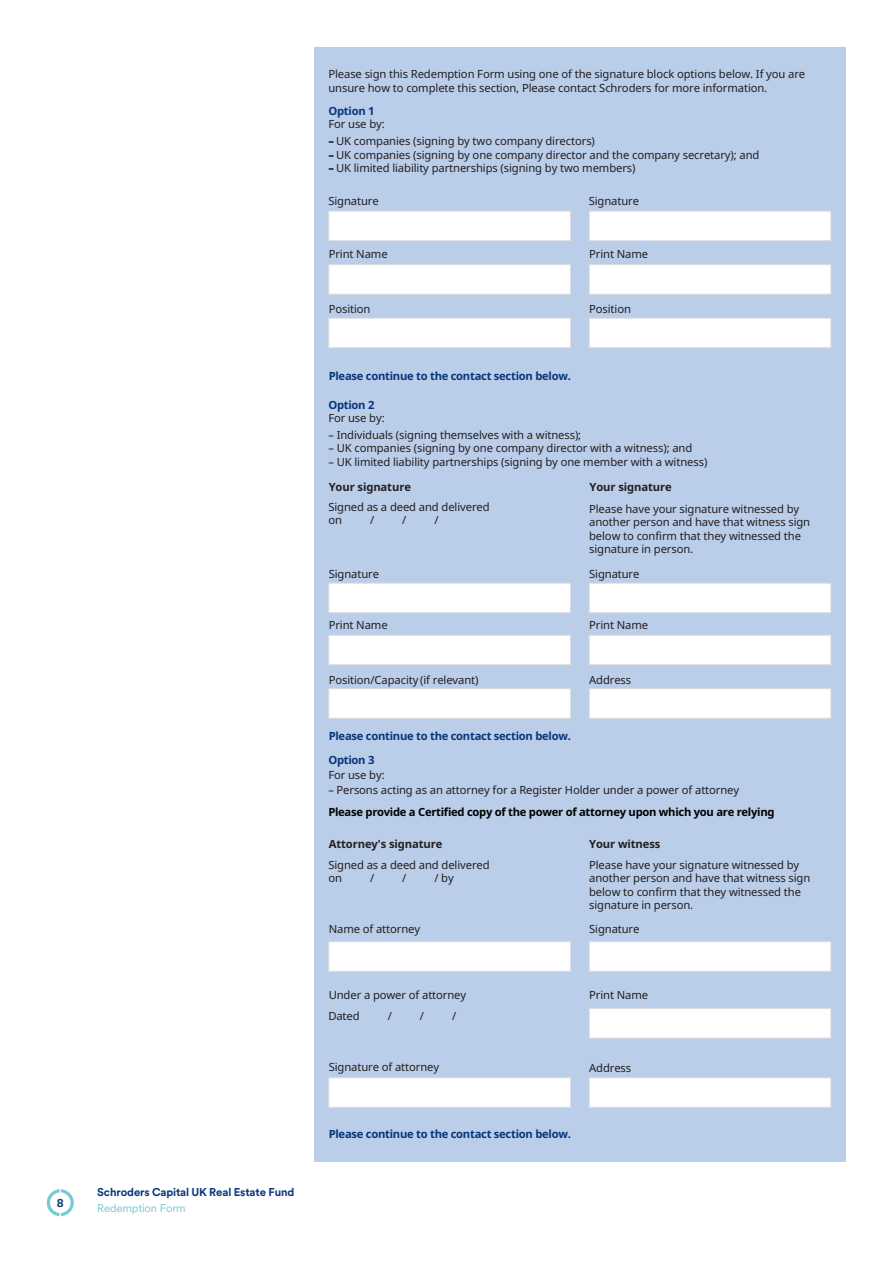
<style>
.page{position:relative;width:893px;height:1263px;background:#fff}
.page>*{position:absolute;margin:0;border:0;box-sizing:border-box;transform-origin:0 0}
.t1{font:11.25px/13.5px "Noto Sans";letter-spacing:-.01em;color:#231f20}
.t2{font:700 11.25px/24px "Noto Sans";letter-spacing:-.025em;color:#08357c}
.t3{font:700 11.25px "Noto Sans";letter-spacing:-.025em;color:#000}
.t4{font:700 11.25px "Schroders Circular";letter-spacing:-.01em;color:#08357c}
.t5{font:700 11.25px "Noto Sans";letter-spacing:-.01em;color:#231f20}
.t6{font:700 11.25px "Noto Sans";letter-spacing:-.01em;color:#231f20}
.t7{font:11.25px "Schroders Circular";letter-spacing:-.01em;color:#77ccd0}
.s1{font-weight:700;color:#08357c}
.s2{font-weight:700;color:#000}
.s3{font-style:inherit}
</style>
<div class="page">
<div style="left:315px;top:47px;width:531px;height:1115px;background:#bacde9"></div>
<svg style="left:47px;top:1189px;width:27px;height:27px"></svg>
<div style="left:329px;top:211px;width:241px;height:30px;background:#fff;border:1px solid #dcdddf"></div>
<div style="left:589px;top:211px;width:242px;height:30px;background:#fff;border:1px solid #dcdddf"></div>
<div style="left:329px;top:265px;width:241px;height:29px;background:#fff;border:1px solid #dcdddf"></div>
<div style="left:589px;top:265px;width:242px;height:29px;background:#fff;border:1px solid #dcdddf"></div>
<div style="left:329px;top:318px;width:241px;height:30px;background:#fff;border:1px solid #dcdddf"></div>
<div style="left:589px;top:318px;width:242px;height:30px;background:#fff;border:1px solid #dcdddf"></div>
<div style="left:329px;top:583px;width:241px;height:30px;background:#fff;border:1px solid #dcdddf"></div>
<div style="left:589px;top:583px;width:242px;height:30px;background:#fff;border:1px solid #dcdddf"></div>
<div style="left:329px;top:635px;width:241px;height:30px;background:#fff;border:1px solid #dcdddf"></div>
<div style="left:589px;top:635px;width:242px;height:30px;background:#fff;border:1px solid #dcdddf"></div>
<div style="left:329px;top:689px;width:241px;height:29px;background:#fff"></div>
<div style="left:589px;top:689px;width:242px;height:29px;background:#fff"></div>
<div style="left:329px;top:941px;width:241px;height:30px;background:#fff;border:1px solid #dcdddf"></div>
<div style="left:589px;top:941px;width:242px;height:30px;background:#fff;border:1px solid #dcdddf"></div>
<div style="left:329px;top:1078px;width:241px;height:29px;background:#fff"></div>
<div style="left:589px;top:1008px;width:242px;height:30px;background:#fff;border:1px solid #dcdddf"></div>
<div style="left:589px;top:1078px;width:242px;height:29px;background:#fff"></div>
<p class="t4" style="left:57px;top:1195px;width:8px">8</p>
<p class="t4" style="left:97px;top:1184px;width:199px">Schroders Capital UK Real Estate Fund</p>
<p class="t7" style="left:97px;top:1200px;width:90px">Redemption Form</p>
<p class="t1" style="left:328px;top:67px;width:478px">Please sign this Redemption Form using one of the signature block options below. If you are unsure how to complete this section, Please contact Schroders for more information.</p>
<p class="t1" style="left:328px;top:104px;width:58px"><span class="s1">Option</span> <span class="s1">1<br></span>For use by:</p>
<p class="t1" style="left:328px;top:134px;width:268px"><span class="s2">–</span> UK companies (signing by two company directors)</p>
<p class="t1" style="left:328px;top:148px;width:433px"><span class="s2">–</span> UK companies (signing by one company director and the company secretary); and</p>
<p class="t1" style="left:328px;top:161px;width:309px"><span class="s2">–</span> UK limited liability partnerships (signing by two members)</p>
<p class="t1" style="left:328px;top:194px;width:52px">Signature</p>
<p class="t1" style="left:589px;top:194px;width:52px">Signature</p>
<p class="t1" style="left:329px;top:247px;width:61px">Print Name</p>
<p class="t1" style="left:589px;top:247px;width:61px">Print Name</p>
<p class="t1" style="left:329px;top:302px;width:43px">Position</p>
<p class="t1" style="left:589px;top:302px;width:43px">Position</p>
<p class="t2" style="left:329px;top:363px;width:244px">Please continue to the contact section below.</p>
<p class="t1" style="left:328px;top:397px;width:58px"><span class="s1">Option</span> <span class="s1">2<br></span>For use by:</p>
<p class="t1" style="left:328px;top:427px;width:254px">– Individuals (signing themselves with a witness);</p>
<p class="t1" style="left:328px;top:441px;width:365px">– UK companies (signing by one company director with a witness); and</p>
<p class="t1" style="left:328px;top:454px;width:380px">– UK limited liability partnerships (signing by one member with a witness)</p>
<p class="t6" style="left:329px;top:479px;width:84px">Your signature</p>
<p class="t1" style="left:328px;top:500px;width:163px">Signed as a deed and delivered on</p>
<p class="t6" style="left:589px;top:479px;width:84px">Your signature</p>
<p class="t1" style="left:589px;top:502px;width:223px">Please have your signature witnessed by another person and have that witness sign below to confirm that they witnessed the signature in person.</p>
<p class="t1" style="left:589px;top:567px;width:52px">Signature</p>
<p class="t1" style="left:370px;top:513px;width:6px">/</p>
<p class="t1" style="left:402px;top:513px;width:6px">/</p>
<p class="t1" style="left:434px;top:513px;width:6px">/</p>
<p class="t1" style="left:329px;top:567px;width:52px">Signature</p>
<p class="t1" style="left:329px;top:618px;width:61px">Print Name</p>
<p class="t1" style="left:589px;top:618px;width:61px">Print Name</p>
<p class="t1" style="left:329px;top:673px;width:151px">Position/Capacity (if relevant)</p>
<p class="t1" style="left:589px;top:673px;width:44px">Address</p>
<p class="t2" style="left:328px;top:723px;width:244px">Please continue to the contact section below.<br><span class="s3">Option</span> 3</p>
<p class="t1" style="left:328px;top:768px;width:58px">For use by:</p>
<p class="t1" style="left:328px;top:783px;width:412px">– Persons acting as an attorney for a Register Holder under a power of attorney</p>
<p class="t3" style="left:328px;top:804px;width:448px">Please provide a Certified copy of the power of attorney upon which you are relying</p>
<p class="t5" style="left:329px;top:836px;width:115px">Attorney's signature</p>
<p class="t5" style="left:589px;top:836px;width:73px">Your witness</p>
<p class="t1" style="left:328px;top:858px;width:163px">Signed as a deed and delivered on</p>
<p class="t1" style="left:370px;top:871px;width:6px">/</p>
<p class="t1" style="left:402px;top:871px;width:6px">/</p>
<p class="t1" style="left:434px;top:871px;width:21px">/ by</p>
<p class="t1" style="left:589px;top:858px;width:223px">Please have your signature witnessed by another person and have that witness sign below to confirm that they witnessed the signature in person.</p>
<p class="t1" style="left:329px;top:922px;width:93px">Name of attorney</p>
<p class="t1" style="left:589px;top:922px;width:52px">Signature</p>
<p class="t1" style="left:329px;top:988px;width:139px">Under a power of attorney</p>
<p class="t1" style="left:328px;top:1009px;width:33px">Dated</p>
<p class="t1" style="left:388px;top:1009px;width:6px">/</p>
<p class="t1" style="left:420px;top:1009px;width:6px">/</p>
<p class="t1" style="left:452px;top:1009px;width:6px">/</p>
<p class="t1" style="left:329px;top:1060px;width:112px">Signature of attorney</p>
<p class="t1" style="left:589px;top:988px;width:61px">Print Name</p>
<p class="t1" style="left:589px;top:1060px;width:44px">Address</p>
<p class="t2" style="left:329px;top:1121px;width:244px">Please continue to the contact section below.</p>
</div>
